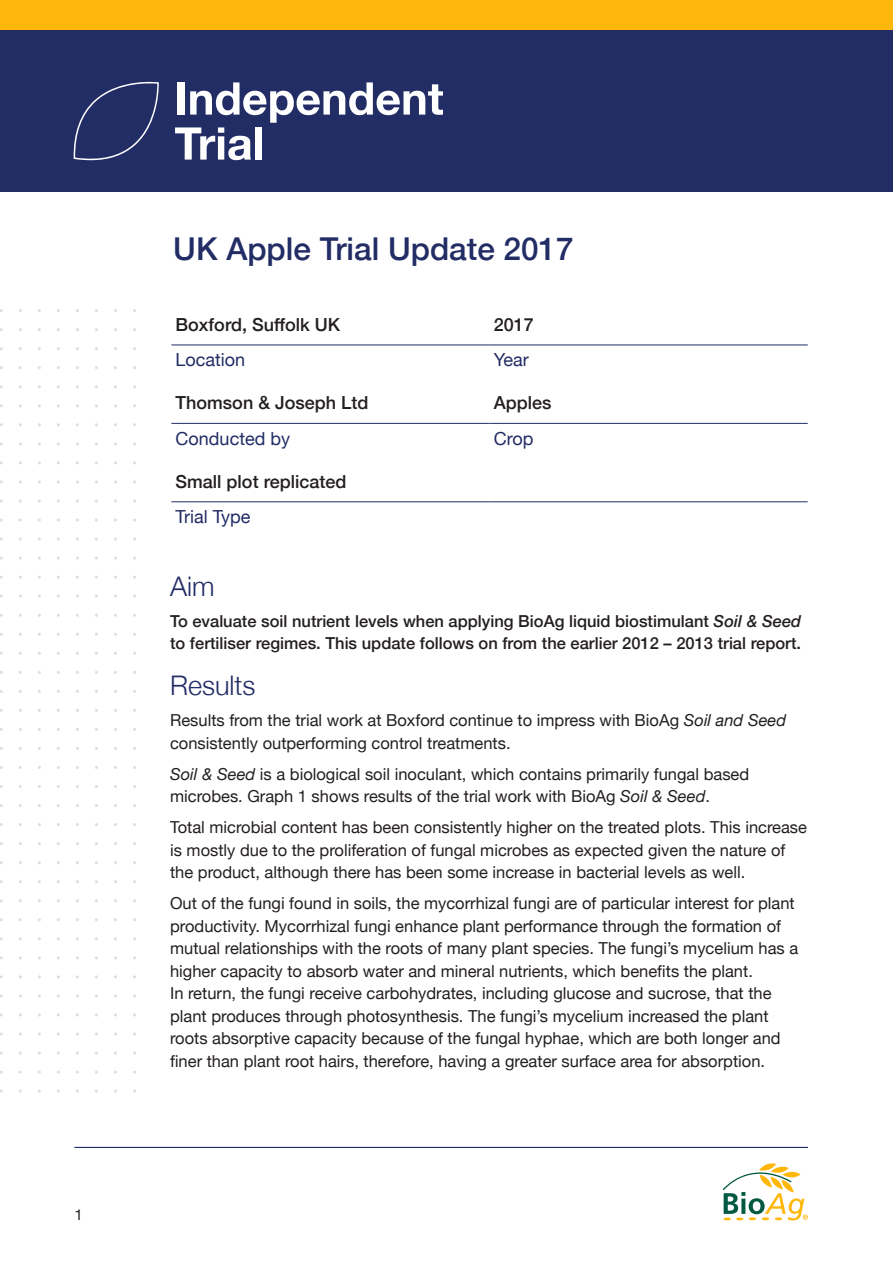
<style>
.page{position:relative;width:893px;height:1263px;background:#fff}
.page>*{position:absolute;margin:0;border:0;box-sizing:border-box;transform-origin:0 0}
.t1{font:500 31.5px "Helvetica Neue";color:#222c65}
.t2{font:300 27px "Helvetica Neue";color:#222c65}
.t3{font:500 18px "Helvetica Neue";color:#241f1f}
.t4{font:18px "Helvetica Neue";color:#222c65}
.t5{font:16.5px/22.5px "Helvetica Neue";color:#241f1f}
.t6{font:500 16.5px/22.5px "Helvetica Neue";color:#241f1f}
.t7{font:15px "Helvetica Neue";color:#241f1f}
.s1{font-style:italic}
</style>
<div class="page">
<div style="left:0;top:0;width:893px;height:30px;background:#ffb70b"></div>
<hr style="left:74px;top:1147px;width:734px;height:1px;background:#222c65">
<svg style="left:723px;top:1163px;width:85px;height:57px"></svg>
<div style="left:0;top:30px;width:893px;height:161px;background:#222c65"></div>
<hr style="left:171px;top:345px;width:319px;height:1px;background:#222c65">
<hr style="left:490px;top:345px;width:318px;height:1px;background:#222c65">
<hr style="left:171px;top:423px;width:319px;height:1px;background:#222c65">
<hr style="left:490px;top:423px;width:318px;height:1px;background:#222c65">
<hr style="left:171px;top:501px;width:319px;height:1px;background:#222c65">
<hr style="left:490px;top:501px;width:318px;height:1px;background:#222c65">
<svg style="left:73px;top:81px;width:86px;height:80px"></svg>
<svg style="left:175px;top:82px;width:268px;height:78px"></svg>
<div style="left:255px;top:127px;width:7px;height:33px;background:#fff"></div>
<p class="t7" style="left:74px;top:1204px;width:10px">1</p>
<h1 class="t1" style="left:173px;top:223px;width:402px">UK Apple Trial Update 2017</h1>
<p class="t3" style="left:176px;top:310px;width:166px">Boxford, Suffolk UK</p>
<p class="t3" style="left:494px;top:310px;width:42px">2017</p>
<p class="t4" style="left:176px;top:347px;width:71px">Location</p>
<p class="t4" style="left:494px;top:347px;width:36px">Year</p>
<p class="t3" style="left:176px;top:388px;width:194px">Thomson &amp; Joseph Ltd</p>
<p class="t3" style="left:494px;top:388px;width:59px">Apples</p>
<p class="t4" style="left:176px;top:425px;width:116px">Conducted by</p>
<p class="t4" style="left:494px;top:425px;width:41px">Crop</p>
<p class="t3" style="left:176px;top:467px;width:172px">Small plot replicated</p>
<p class="t4" style="left:176px;top:504px;width:77px">Trial Type</p>
<h2 class="t2" style="left:170px;top:564px;width:46px">Aim</h2>
<p class="t6" style="left:170px;top:608px;width:633px">To evaluate soil nutrient levels when applying BioAg liquid biostimulant <span class="s1">Soil &amp; Seed </span>to fertiliser regimes. This update follows on from the earlier 2012 – 2013 trial report.</p>
<h2 class="t2" style="left:170px;top:664px;width:87px">Results</h2>
<p class="t5" style="left:170px;top:710px;width:618px">Results from the trial work at Boxford continue to impress with BioAg <span class="s1">Soil and Seed </span>consistently outperforming control treatments.</p>
<p class="t5" style="left:170px;top:763px;width:581px"><span class="s1">Soil &amp; Seed</span> is a biological soil inoculant, which contains primarily fungal based microbes. Graph 1 shows results of the trial work with BioAg <span class="s1">Soil &amp; Seed</span>.</p>
<p class="t5" style="left:170px;top:817px;width:638px">Total microbial content has been consistently higher on the treated plots. This increase is mostly due to the proliferation of fungal microbes as expected given the nature of the product, although there has been some increase in bacterial levels as well.</p>
<p class="t5" style="left:170px;top:893px;width:630px">Out of the fungi found in soils, the mycorrhizal fungi are of particular interest for plant productivity. Mycorrhizal fungi enhance plant performance through the formation of mutual relationships with the roots of many plant species. The fungi’s mycelium has a higher capacity to absorb water and mineral nutrients, which benefits the plant.<br>In return, the fungi receive carbohydrates, including glucose and sucrose, that the plant produces through photosynthesis. The fungi’s mycelium increased the plant roots absorptive capacity because of the fungal hyphae, which are both longer and finer than plant root hairs, therefore, having a greater surface area for absorption.</p>
</div>
